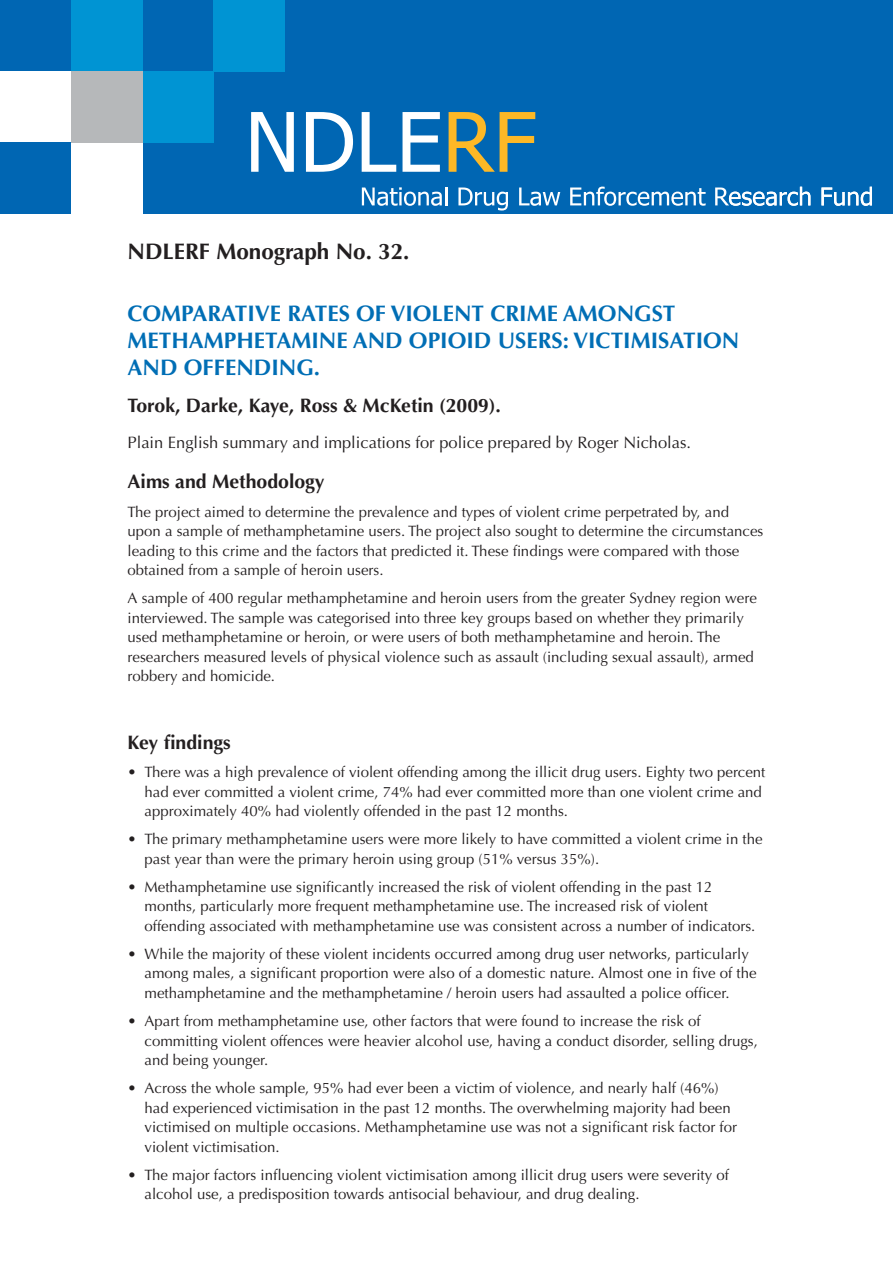
<style>
.page{position:relative;width:893px;height:1263px;background:#fff}
.page>*{position:absolute;margin:0;border:0;box-sizing:border-box;transform-origin:0 0}
.t1{font:700 22.5px/27px "Optima LT Std";color:#006eb5}
.t2{font:700 22.5px "Optima LT Std";color:#231f20}
.t3{font:700 19.5px "Optima LT Std";color:#231f20}
.t4{font:16.5px "Optima LT Std";color:#231f20}
.t5{font:15px/19.5px "Optima LT Std";color:#231f20}
</style>
<div class="page">
<div style="left:0;top:0;width:885px;height:213px;background:#0066b3"></div>
<svg style="left:362px;top:187px;width:85px;height:19px"></svg>
<svg style="left:458px;top:187px;width:50px;height:23px"></svg>
<svg style="left:519px;top:187px;width:41px;height:19px"></svg>
<svg style="left:570px;top:187px;width:136px;height:19px"></svg>
<svg style="left:251px;top:112px;width:43px;height:60px"></svg>
<svg style="left:306px;top:112px;width:47px;height:60px"></svg>
<svg style="left:362px;top:112px;width:34px;height:60px"></svg>
<svg style="left:403px;top:112px;width:37px;height:60px"></svg>
<svg style="left:449px;top:112px;width:86px;height:60px"></svg>
<svg style="left:715px;top:187px;width:95px;height:19px"></svg>
<svg style="left:821px;top:187px;width:51px;height:19px"></svg>
<div style="left:71px;top:0;width:71px;height:71px;background:#0094d3"></div>
<div style="left:0;top:71px;width:71px;height:72px;background:#fff"></div>
<div style="left:71px;top:143px;width:71px;height:71px;background:#fff"></div>
<div style="left:142px;top:71px;width:71px;height:72px;background:#0094d3"></div>
<div style="left:0;top:143px;width:71px;height:71px;background:#0066b3"></div>
<div style="left:71px;top:71px;width:71px;height:72px;background:#b6b8ba"></div>
<div style="left:213px;top:0;width:72px;height:71px;background:#0094d3"></div>
<h1 class="t2" style="left:128px;top:240px;width:283px">NDLERF Monograph No. 32.</h1>
<h1 class="t1" style="left:128px;top:301px;width:613px">COMPARATIVE RATES OF VIOLENT CRIME AMONGST<br>METHAMPHETAMINE AND OPIOID USERS: VICTIMISATION<br>AND OFFENDING.</h1>
<h2 class="t3" style="left:128px;top:395px;width:375px">Torok, Darke, Kaye, Ross &amp; McKetin (2009).</h2>
<p class="t4" style="left:128px;top:434px;width:565px">Plain English summary and implications for police prepared by Roger Nicholas.</p>
<h2 class="t3" style="left:128px;top:472px;width:199px">Aims and Methodology</h2>
<p class="t5" style="left:128px;top:502px;width:637px">The project aimed to determine the prevalence and types of violent crime perpetrated by, and upon a sample of methamphetamine users. The project also sought to determine the circumstances leading to this crime and the factors that predicted it. These findings were compared with those obtained from a sample of heroin users.</p>
<p class="t5" style="left:128px;top:589px;width:631px">A sample of 400 regular methamphetamine and heroin users from the greater Sydney region were interviewed. The sample was categorised into three key groups based on whether they primarily used methamphetamine or heroin, or were users of both methamphetamine and heroin. The researchers measured levels of physical violence such as assault (including sexual assault), armed robbery and homicide.</p>
<h2 class="t3" style="left:128px;top:733px;width:105px">Key findings</h2>
<p class="t5" style="left:145px;top:763px;width:622px;text-indent:-17px">• There was a high prevalence of violent offending among the illicit drug users. Eighty two percent had ever committed a violent crime, 74% had ever committed more than one violent crime and approximately 40% had violently offended in the past 12 months.</p>
<p class="t5" style="left:145px;top:830px;width:620px;text-indent:-17px">• The primary methamphetamine users were more likely to have committed a violent crime in the past year than were the primary heroin using group (51% versus 35%).</p>
<p class="t5" style="left:145px;top:878px;width:612px;text-indent:-17px">• Methamphetamine use significantly increased the risk of violent offending in the past 12 months, particularly more frequent methamphetamine use. The increased risk of violent offending associated with methamphetamine use was consistent across a number of indicators.</p>
<p class="t5" style="left:145px;top:945px;width:614px;text-indent:-17px">• While the majority of these violent incidents occurred among drug user networks, particularly among males, a significant proportion were also of a domestic nature. Almost one in five of the methamphetamine and the methamphetamine / heroin users had assaulted a police officer.</p>
<p class="t5" style="left:145px;top:1012px;width:615px;text-indent:-17px">• Apart from methamphetamine use, other factors that were found to increase the risk of committing violent offences were heavier alcohol use, having a conduct disorder, selling drugs, and being younger.</p>
<p class="t5" style="left:145px;top:1079px;width:594px;text-indent:-17px">• Across the whole sample, 95% had ever been a victim of violence, and nearly half (46%) had experienced victimisation in the past 12 months. The overwhelming majority had been victimised on multiple occasions. Methamphetamine use was not a significant risk factor for violent victimisation.</p>
<p class="t5" style="left:145px;top:1165px;width:586px;text-indent:-17px">• The major factors influencing violent victimisation among illicit drug users were severity of alcohol use, a predisposition towards antisocial behaviour, and drug dealing.</p>
</div>
